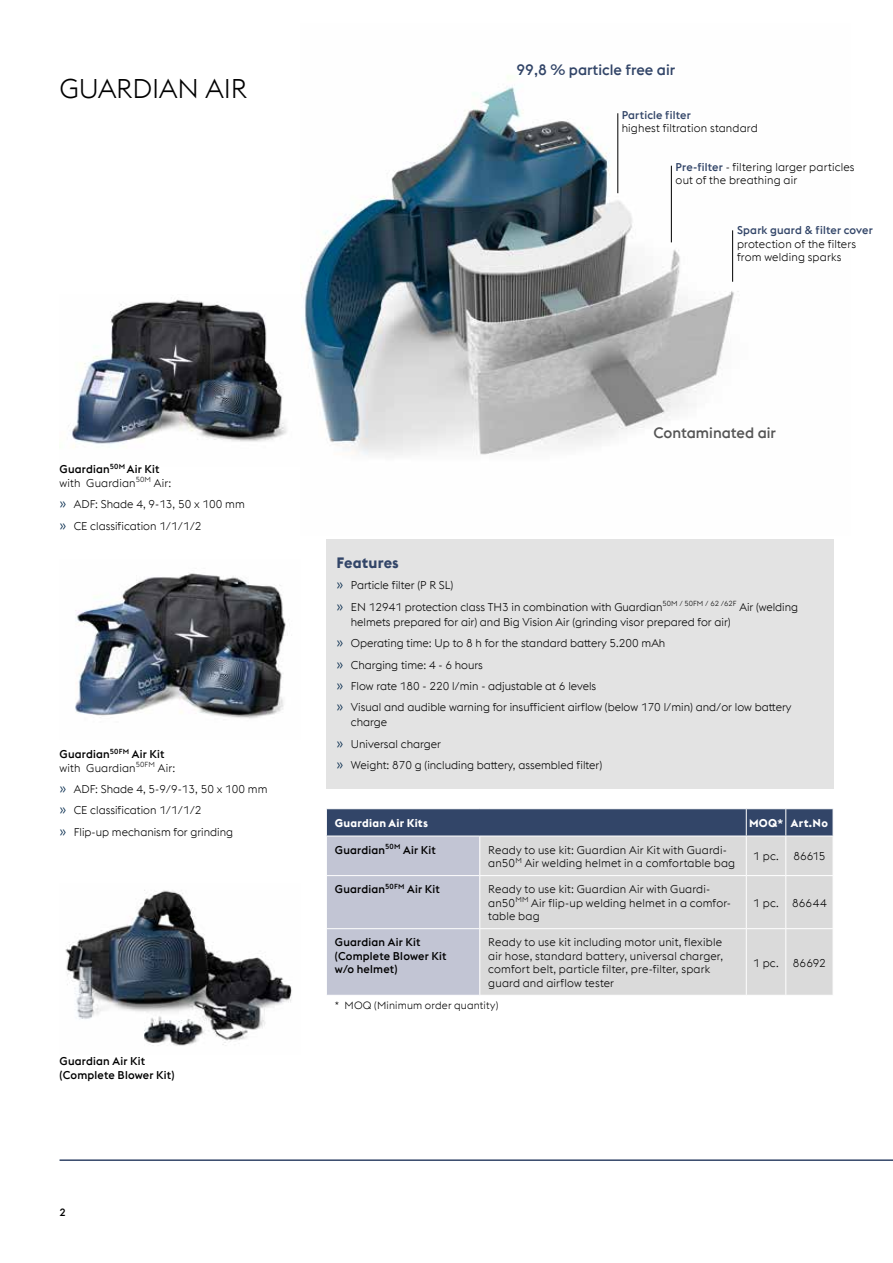
<style>
.page{position:relative;width:893px;height:1263px;background:#fff}
.page>*{position:absolute;margin:0;border:0;box-sizing:border-box;transform-origin:0 0}
.t1{font:300 27px "voestalpine";color:#000}
.t2{font:500 15px "voestalpine";color:#324568}
.t3{font:500 15px "voestalpine";color:#565656}
.t4{font:700 15px "voestalpine";letter-spacing:.01em;color:#324568}
.t5{font:300 11.25px/21.5px "voestalpine";color:#000}
.t6{font:500 11.25px/13.5px "voestalpine";letter-spacing:.015em;color:#000}
.t7{font:500 11.25px "voestalpine";letter-spacing:.015em;color:#324568}
.t8{font:700 11.25px "voestalpine";letter-spacing:.02em;color:#fff}
.t9{font:300 10.5px "voestalpine";letter-spacing:.015em;color:#000}
.t10{font:500 10.5px "voestalpine";color:#000}
.s1{font-weight:500}
.s2{font-size:14.25px;color:#04294c}
.s3{font-weight:500;color:#324568}
</style>
<div class="page">
<hr style="left:60px;top:1159px;width:833px;height:2px;background:#324568">
<img style="left:302px;top:75px;width:437px;height:380px">
<div style="left:326px;top:539px;width:507px;height:249px;background:#e3e3e3"></div>
<img style="left:65px;top:890px;width:227px;height:156px">
<svg style="left:326px;top:809px;width:507px;height:186px;background:#bdc0c9"></svg>
<img style="left:68px;top:299px;width:219px;height:149px">
<img style="left:75px;top:572px;width:211px;height:147px">
<hr style="left:671px;top:166px;width:1px;height:76px;background:#000">
<hr style="left:618px;top:113px;width:1px;height:80px;background:#000">
<hr style="left:732px;top:230px;width:1px;height:52px;background:#000">
<h1 class="t1" style="left:60px;top:73px;width:189px">GUARDIAN AIR</h1>
<p class="t5" style="left:60px;top:463px;width:113px;line-height:13.5px"><span class="s1">Guardian</span><sup>50M</sup> <span class="s1">Air Kit </span>with Guardian<sup>50M</sup> Air:</p>
<p class="t5" style="left:60px;top:493px;width:187px"><span class="s2">»</span> ADF: Shade 4, 9-13, 50 x 100 mm <span class="s2">»</span> CE classification 1/1/1/2</p>
<p class="t5" style="left:60px;top:747px;width:117px;line-height:13.5px"><span class="s1">Guardian</span><sup>50FM</sup> <span class="s1">Air Kit </span>with Guardian<sup>50FM</sup> Air:</p>
<p class="t5" style="left:60px;top:778px;width:209px"><span class="s2">»</span> ADF: Shade 4, 5-9/9-13, 50 x 100 mm <span class="s2">»</span> CE classification 1/1/1/2<br><span class="s2">»</span> Flip-up mechanism for grinding</p>
<p class="t6" style="left:60px;top:1054px;width:116px">Guardian Air Kit (Complete Blower Kit)</p>
<p class="t10" style="left:60px;top:1206px;width:8px">2</p>
<h2 class="t2" style="left:516px;top:61px;width:160px">99,8 % particle free air</h2>
<p class="t7" style="left:622px;top:108px;width:71px">Particle filter</p>
<p class="t5" style="left:622px;top:117px;width:138px">highest filtration standard</p>
<p class="t5" style="left:676px;top:160px;width:181px;line-height:13.5px"><span class="s3">Pre-filter</span> - filtering larger particles out of the breathing air</p>
<p class="t7" style="left:737px;top:224px;width:137px">Spark guard &amp; filter cover</p>
<p class="t5" style="left:737px;top:237px;width:121px;line-height:13.5px">protection of the filters from welding sparks</p>
<h2 class="t3" style="left:653px;top:424px;width:124px">Contaminated air</h2>
<h2 class="t4" style="left:337px;top:553px;width:64px">Features</h2>
<p class="t5" style="left:337px;top:575px;width:463px"><span class="s2">»</span> Particle filter (P R SL)<br><span class="s2">»</span> EN 12941 protection class TH3 in combination with Guardian<sup>50M</sup> <sup>/</sup> <sup>50FM</sup> <sup>/</sup> <sup>62</sup> <sup>/62F</sup> Air (welding</p>
<p class="t5" style="left:337px;top:611px;width:456px;text-indent:14px">helmets prepared for air) and Big Vision Air (grinding visor prepared for air)<br><span class="s2">»</span> Operating time: Up to 8 h for the standard battery 5.200 mAh<br><span class="s2">»</span> Charging time: 4 - 6 hours<br><span class="s2">»</span> Flow rate 180 - 220 l/min - adjustable at 6 levels<br><span class="s2">»</span> Visual and audible warning for insufficient airflow (below 170 l/min) and/or low battery</p>
<p class="t5" style="left:337px;top:712px;width:267px;text-indent:14px">charge<br><span class="s2">»</span> Universal charger<br><span class="s2">»</span> Weight: 870 g (including battery, assembled filter)</p>
<p class="t8" style="left:335px;top:816px;width:95px">Guardian Air Kits</p>
<p class="t8" style="left:749px;top:816px;width:80px">MOQ* Art.No</p>
<p class="t6" style="left:335px;top:843px;width:103px">Guardian<sup>50M</sup> Air Kit</p>
<p class="t5" style="left:488px;top:843px;width:248px;line-height:13.5px">Ready to use kit: Guardian Air Kit with Guardi&shy;an50<sup>M</sup> Air welding helmet in a comfortable bag</p>
<p class="t5" style="left:753px;top:846px;width:27px">1 pc.</p>
<p class="t5" style="left:793px;top:846px;width:34px">86615</p>
<p class="t6" style="left:335px;top:882px;width:106px">Guardian<sup>50FM</sup> Air Kit</p>
<p class="t5" style="left:488px;top:882px;width:244px;line-height:13.5px">Ready to use kit: Guardian Air with Guardi&shy;an50<sup>MM</sup> Air flip-up welding helmet in a comfor&shy;table bag</p>
<p class="t5" style="left:753px;top:892px;width:75px">1 pc. 86644</p>
<p class="t6" style="left:335px;top:935px;width:113px">Guardian Air Kit (Complete Blower Kit w/o helmet)</p>
<p class="t5" style="left:488px;top:935px;width:236px;line-height:13.5px">Ready to use kit including motor unit, flexible air hose, standard battery, universal charger, comfort belt, particle filter, pre-filter, spark guard and airflow tester</p>
<p class="t9" style="left:335px;top:999px;width:165px">* MOQ (Minimum order quantity)</p>
<p class="t5" style="left:753px;top:952px;width:27px">1 pc.</p>
<p class="t5" style="left:793px;top:952px;width:35px">86692</p>
</div>
